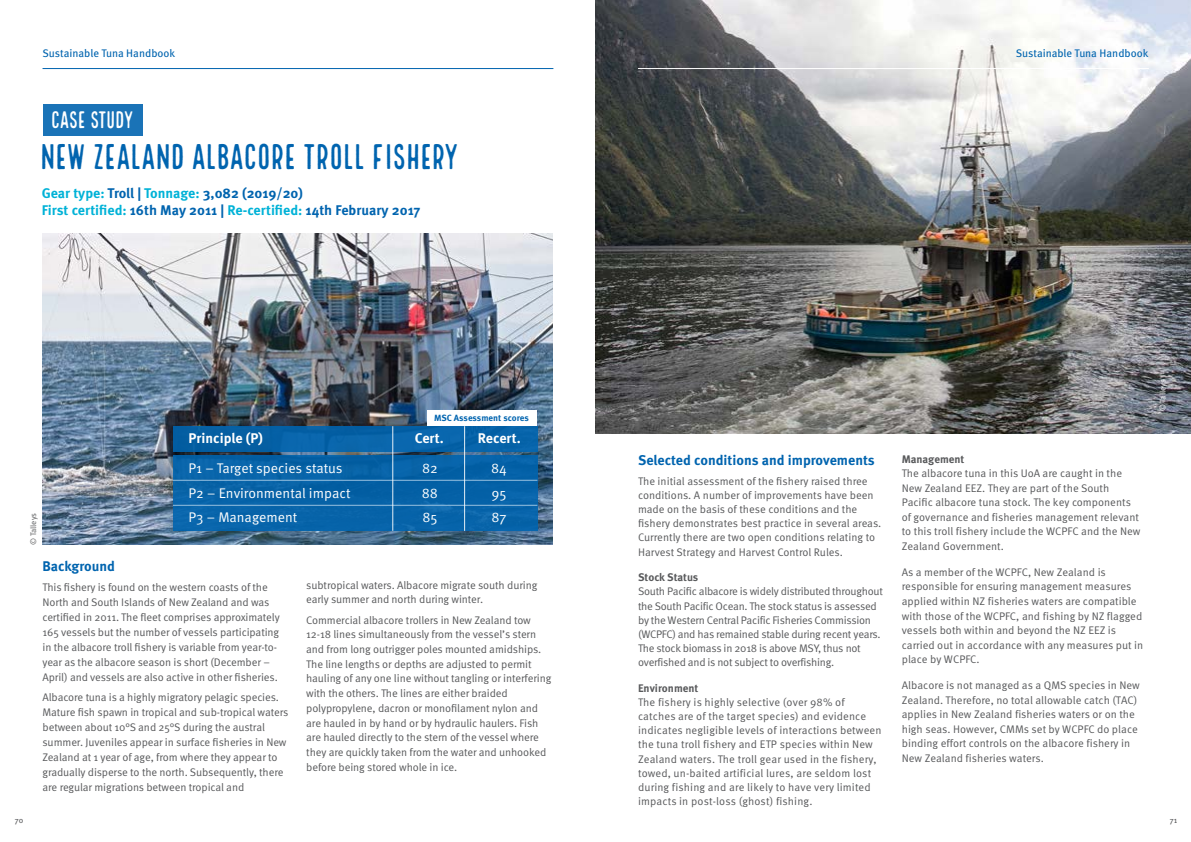
<style>
.page{position:relative;width:1191px;height:842px;background:#fff}
.page>*{position:absolute;margin:0;border:0;box-sizing:border-box;transform-origin:0 0}
.t1{font:35px "Local Brewery Four";letter-spacing:-.04em;color:#0064af}
.t2{font:23.4px "Local Brewery Four";letter-spacing:-.055em;color:#fff}
.t3{font:700 14px/17.8px "Meta Pro";color:#0064af}
.t4{font:14px/24.8px "Meta Pro";color:#fff;text-align:justify}
.t5{font:700 14px "Meta Pro";color:#fff}
.t6{font:11px/14.6px "Meta Pro";letter-spacing:-.01em;color:#58595b}
.t7{font:11px/14.2px "Meta Pro";letter-spacing:.01em;color:#58595b}
.t8{font:11px "Meta Pro";color:#0064af}
.t9{font:700 11px "Meta Pro";color:#58595b}
.t10{font:700 9px "Meta Pro";letter-spacing:-.005em;color:#0064af}
.t11{font:8px "Meta Pro";letter-spacing:-.005em;color:#58595b}
.t12{font:8px "Meta Pro";letter-spacing:-.005em;color:#fff}
.t13{font:8px "Meta Pro";color:#58595b}
.s1{color:#00b2d7}
</style>
<div class="page">
<img style="left:43px;top:234px;width:510px;height:311px">
<img style="left:595px;top:0;width:596px;height:434px">
<hr style="left:43px;top:68px;width:510px;height:1px;background:#0064af">
<div style="left:43px;top:104px;width:99px;height:32px;background:#1a73b7"></div>
<hr style="left:638px;top:68px;width:510px;height:1px;background:#fff">
<div style="left:173px;top:426px;width:364px;height:25px;background:#0762a7"></div>
<div style="left:173px;top:455px;width:364px;height:25px;background:#0763a8"></div>
<div style="left:173px;top:480px;width:364px;height:25px;background:#0561a7"></div>
<div style="left:173px;top:505px;width:364px;height:26px;background:#0764aa"></div>
<hr style="left:392px;top:426px;width:1px;height:105px;background:#fff">
<hr style="left:173px;top:480px;width:364px;height:1px;background:#fff">
<hr style="left:173px;top:505px;width:364px;height:1px;background:#fff">
<hr style="left:464px;top:426px;width:1px;height:105px;background:#fff">
<div style="left:427px;top:411px;width:110px;height:15px;background:#fff"></div>
<p class="t8" style="left:43px;top:46px;width:134px">Sustainable Tuna Handbook</p>
<h2 class="t2" style="left:51px;top:107px;width:85px">CASE STUDY</h2>
<h1 class="t1" style="left:40px;top:138px;width:421px">NEW ZEALAND ALBACORE TROLL FISHERY</h1>
<p class="t3" style="left:42px;top:184px;width:380px"><span class="s1">Gear type:</span> Troll | <span class="s1">Tonnage:</span> 3,082 (2019/20)<br><span class="s1">First certified:</span> 16th May 2011 | <span class="s1">Re-certified:</span> 14th February 2017</p>
<p class="t10" style="left:434px;top:413px;width:96px">MSC Assessment scores</p>
<p class="t11" style="left:28px;top:545px;width:33px;rotate:-90deg">© Talleys</p>
<p class="t5" style="left:188px;top:430px;width:76px">Principle (P)</p>
<p class="t5" style="left:415px;top:430px;width:30px">Cert.</p>
<p class="t4" style="left:188px;top:456px;width:156px">P1 – Target species status</p>
<p class="t4" style="left:422px;top:456px;width:17px">82</p>
<p class="t4" style="left:188px;top:481px;width:163px">P2 – Environmental impact</p>
<p class="t4" style="left:422px;top:481px;width:18px">88</p>
<p class="t4" style="left:188px;top:506px;width:110px">P3 – Management</p>
<p class="t4" style="left:422px;top:506px;width:17px">85</p>
<p class="t5" style="left:478px;top:430px;width:45px">Recert.</p>
<p class="t4" style="left:491px;top:456px;width:17px">84<br>95<br>87</p>
<p class="t3" style="left:43px;top:557px;width:74px">Background</p>
<p class="t6" style="left:43px;top:580px;width:239px;line-height:14.9px">This fishery is found on the western coasts of the North and South Islands of New Zealand and was certified in 2011. The fleet comprises approximately 165 vessels but the number of vessels participating in the albacore troll fishery is variable from year-to&shy;year as the albacore season is short (December – April) and vessels are also active in other fisheries.</p>
<p class="t6" style="left:43px;top:690px;width:247px;line-height:14.9px">Albacore tuna is a highly migratory pelagic species.<br>Mature fish spawn in tropical and sub-tropical waters between about 10°S and 25°S during the austral summer. Juveniles appear in surface fisheries in New Zealand at 1 year of age, from where they appear to gradually disperse to the north. Subsequently, there are regular migrations between tropical and</p>
<p class="t6" style="left:306px;top:578px;width:232px">subtropical waters. Albacore migrate south during early summer and north during winter.</p>
<p class="t6" style="left:306px;top:613px;width:247px">Commercial albacore trollers in New Zealand tow 12-18 lines simultaneously from the vessel’s stern and from long outrigger poles mounted amidships.<br>The line lengths or depths are adjusted to permit hauling of any one line without tangling or interfering with the others. The lines are either braided polypropylene, dacron or monofilament nylon and are hauled in by hand or by hydraulic haulers. Fish are hauled directly to the stern of the vessel where they are quickly taken from the water and unhooked before being stored whole in ice.</p>
<p class="t8" style="left:1015px;top:46px;width:134px">Sustainable Tuna Handbook</p>
<p class="t3" style="left:638px;top:451px;width:238px">Selected conditions and improvements</p>
<p class="t6" style="left:638px;top:474px;width:245px;line-height:14.2px">The initial assessment of the fishery raised three conditions. A number of improvements have been made on the basis of these conditions and the fishery demonstrates best practice in several areas.<br>Currently there are two open conditions relating to Harvest Strategy and Harvest Control Rules.</p>
<p class="t9" style="left:638px;top:570px;width:62px">Stock Status</p>
<p class="t6" style="left:638px;top:585px;width:246px;line-height:14.2px">South Pacific albacore is widely distributed throughout the South Pacific Ocean. The stock status is assessed by the Western Central Pacific Fisheries Commission (WCPFC) and has remained stable during recent years.<br>The stock biomass in 2018 is above MSY, thus not overfished and is not subject to overfishing.</p>
<p class="t9" style="left:638px;top:681px;width:62px">Environment</p>
<p class="t7" style="left:638px;top:695px;width:245px">The fishery is highly selective (over 98% of catches are of the target species) and evidence indicates negligible levels of interactions between the tuna troll fishery and ETP species within New Zealand waters. The troll gear used in the fishery, towed, un-baited artificial lures, are seldom lost during fishing and are likely to have very limited impacts in post-loss (ghost) fishing.</p>
<p class="t12" style="left:1157px;top:411px;width:33px;rotate:-90deg">© Talleys</p>
<p class="t9" style="left:901px;top:452px;width:64px">Management</p>
<p class="t6" style="left:901px;top:466px;width:240px">The albacore tuna in this UoA are caught in the New Zealand EEZ. They are part of the South Pacific albacore tuna stock. The key components of governance and fisheries management relevant to this troll fishery include the WCPFC and the New Zealand Government.</p>
<p class="t6" style="left:901px;top:565px;width:243px">As a member of the WCPFC, New Zealand is responsible for ensuring management measures applied within NZ fisheries waters are compatible with those of the WCPFC, and fishing by NZ flagged vessels both within and beyond the NZ EEZ is carried out in accordance with any measures put in place by WCPFC.</p>
<p class="t6" style="left:901px;top:678px;width:240px">Albacore is not managed as a QMS species in New Zealand. Therefore, no total allowable catch (TAC) applies in New Zealand fisheries waters or on the high seas. However, CMMs set by WCPFC do place binding effort controls on the albacore fishery in New Zealand fisheries waters.</p>
<p class="t13" style="left:15px;top:815px;width:10px">70</p>
<p class="t13" style="left:1169px;top:815px;width:9px">71</p>
</div>
